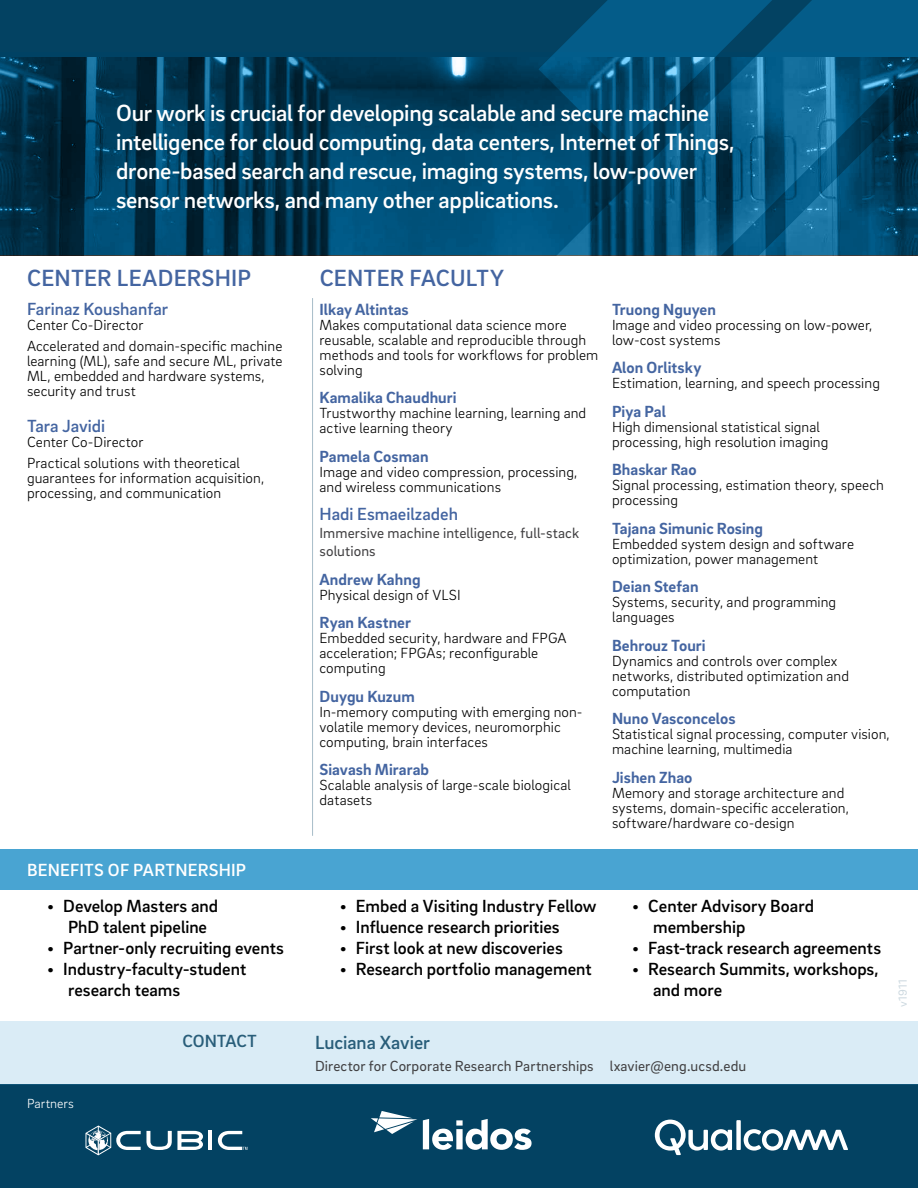
<style>
.page{position:relative;width:918px;height:1188px;background:#fff}
.page>*{position:absolute;margin:0;border:0;box-sizing:border-box;transform-origin:0 0}
.t1{font:500 24px/28.8px "Brix Sans";letter-spacing:-.01em;color:#fff}
.t2{font:500 24px "Brix Sans";letter-spacing:.005em;color:#4465a1}
.t3{font:500 19.5px "Brix Sans";color:#295e7a}
.t4{font:500 18px/21px "Brix Sans";color:#000}
.t5{font:500 18px "Brix Sans";color:#4465a1}
.t6{font:500 18px "Brix Sans";letter-spacing:.01em;color:#fff}
.t7{font:500 18px "Brix Sans";letter-spacing:-.005em;color:#295e7a}
.t8{font:700 16.5px "Brix Sans";letter-spacing:.005em;color:#4465a1}
.t9{font:300 15px/15px "Brix Sans";letter-spacing:.005em;color:#000}
.t10{font:15px/18px "Brix Sans";letter-spacing:.01em;color:#414042}
.t11{font:300 13.5px "Brix Sans";color:#fff}
.t12{font:12px "Brix Sans";letter-spacing:.025em;color:#cdd9e0}
</style>
<div class="page">
<div style="left:0;top:849px;width:918px;height:41px;background:#49a4d2"></div>
<div style="left:0;top:0;width:918px;height:56px;background:#034262"></div>
<div style="left:0;top:1085px;width:918px;height:103px;background:#034262"></div>
<svg style="left:521px;top:0;width:397px;height:256px;fill:#045c89"></svg>
<hr style="left:312px;top:298px;width:1px;height:538px;background:#a7bdc8">
<svg style="left:0;top:52px;width:918px;height:203px;background:#034667"></svg>
<div style="left:0;top:1021px;width:918px;height:64px;background:#daecf6"></div>
<hr style="left:208px;top:1131px;width:4px;height:19px;background:#fff">
<svg style="left:218px;top:1131px;width:30px;height:19px"></svg>
<svg style="left:86px;top:1126px;width:117px;height:29px"></svg>
<svg style="left:371px;top:1111px;width:161px;height:39px"></svg>
<svg style="left:655px;top:1120px;width:193px;height:35px"></svg>
<p class="t1" style="left:116px;top:98px;width:620px">Our work is crucial for developing scalable and secure machine intelligence for cloud computing, data centers, Internet of Things, drone-based search and rescue, imaging systems, low-power sensor networks, and many other applications.</p>
<h1 class="t2" style="left:27px;top:262px;width:226px">CENTER LEADERSHIP</h1>
<p class="t5" style="left:27px;top:297px;width:143px">Farinaz Koushanfar</p>
<p class="t9" style="left:27px;top:313px;width:257px;line-height:21.8px">Center Co-Director<br>Accelerated and domain-specific machine</p>
<p class="t9" style="left:27px;top:353px;width:257px">learning (ML), safe and secure ML, private<br>ML, embedded and hardware systems, security and trust</p>
<p class="t5" style="left:27px;top:414px;width:80px">Tara Javidi</p>
<p class="t9" style="left:27px;top:430px;width:214px;line-height:21.8px">Center Co-Director<br>Practical solutions with theoretical</p>
<p class="t9" style="left:27px;top:470px;width:239px">guarantees for information acquisition, processing, and communication</p>
<h1 class="t2" style="left:320px;top:262px;width:186px">CENTER FACULTY</h1>
<p class="t8" style="left:320px;top:298px;width:91px">Ilkay Altintas</p>
<p class="t9" style="left:320px;top:316px;width:280px">Makes computational data science more reusable, scalable and reproducible through methods and tools for workflows for problem solving</p>
<p class="t8" style="left:320px;top:387px;width:139px">Kamalika Chaudhuri</p>
<p class="t9" style="left:320px;top:405px;width:268px">Trustworthy machine learning, learning and active learning theory</p>
<p class="t8" style="left:320px;top:445px;width:111px">Pamela Cosman</p>
<p class="t9" style="left:320px;top:463px;width:259px">Image and video compression, processing, and wireless communications</p>
<p class="t5" style="left:320px;top:502px;width:140px">Hadi Esmaeilzadeh</p>
<p class="t10" style="left:320px;top:523px;width:261px">Immersive machine intelligence, full-stack solutions</p>
<p class="t8" style="left:320px;top:568px;width:103px">Andrew Kahng</p>
<p class="t9" style="left:320px;top:586px;width:143px">Physical design of VLSI</p>
<p class="t8" style="left:320px;top:612px;width:93px">Ryan Kastner</p>
<p class="t9" style="left:320px;top:630px;width:249px">Embedded security, hardware and FPGA acceleration; FPGAs; reconfigurable computing</p>
<p class="t8" style="left:320px;top:685px;width:97px">Duygu Kuzum</p>
<p class="t9" style="left:320px;top:703px;width:265px">In-memory computing with emerging non&shy;volatile memory devices, neuromorphic computing, brain interfaces</p>
<p class="t8" style="left:320px;top:759px;width:111px">Siavash Mirarab</p>
<p class="t9" style="left:320px;top:777px;width:253px">Scalable analysis of large-scale biological datasets</p>
<p class="t8" style="left:612px;top:298px;width:105px">Truong Nguyen</p>
<p class="t9" style="left:612px;top:316px;width:262px">Image and video processing on low-power, low-cost systems</p>
<p class="t8" style="left:612px;top:357px;width:91px">Alon Orlitsky</p>
<p class="t9" style="left:612px;top:375px;width:269px">Estimation, learning, and speech processing</p>
<p class="t8" style="left:612px;top:400px;width:55px">Piya Pal</p>
<p class="t9" style="left:612px;top:418px;width:218px">High dimensional statistical signal processing, high resolution imaging</p>
<p class="t8" style="left:612px;top:459px;width:86px">Bhaskar Rao</p>
<p class="t9" style="left:612px;top:477px;width:274px">Signal processing, estimation theory, speech processing</p>
<p class="t8" style="left:612px;top:517px;width:153px">Tajana Simunic Rosing</p>
<p class="t9" style="left:612px;top:535px;width:244px">Embedded system design and software optimization, power management</p>
<p class="t8" style="left:612px;top:576px;width:88px">Deian Stefan</p>
<p class="t9" style="left:612px;top:594px;width:226px">Systems, security, and programming languages</p>
<p class="t8" style="left:612px;top:634px;width:95px">Behrouz Touri</p>
<p class="t9" style="left:612px;top:652px;width:239px">Dynamics and controls over complex networks, distributed optimization and computation</p>
<p class="t8" style="left:612px;top:708px;width:125px">Nuno Vasconcelos</p>
<p class="t9" style="left:612px;top:726px;width:279px">Statistical signal processing, computer vision, machine learning, multimedia</p>
<p class="t8" style="left:612px;top:766px;width:82px">Jishen Zhao</p>
<p class="t9" style="left:612px;top:784px;width:239px">Memory and storage architecture and systems, domain-specific acceleration, software/hardware co-design</p>
<p class="t6" style="left:27px;top:858px;width:221px">BENEFITS OF PARTNERSHIP</p>
<p class="t4" style="left:47px;top:895px;width:172px;text-align:center">• Develop Masters and<br>PhD talent pipeline</p>
<p class="t4" style="left:47px;top:937px;width:238px">• Partner-only recruiting events</p>
<p class="t4" style="left:68px;top:958px;width:180px;text-indent:-21px">• Industry-faculty-student research teams</p>
<p class="t4" style="left:340px;top:895px;width:258px">• Embed a Visiting Industry Fellow</p>
<p class="t4" style="left:340px;top:916px;width:221px">• Influence research priorities</p>
<p class="t4" style="left:340px;top:937px;width:225px">• First look at new discoveries</p>
<p class="t4" style="left:340px;top:958px;width:253px">• Research portfolio management</p>
<p class="t4" style="left:653px;top:895px;width:162px;text-indent:-21px">• Center Advisory Board membership</p>
<p class="t4" style="left:632px;top:937px;width:250px">• Fast-track research agreements</p>
<p class="t4" style="left:653px;top:958px;width:227px;text-indent:-21px">• Research Summits, workshops, and more</p>
<p class="t11" style="left:27px;top:1095px;width:49px">Partners</p>
<p class="t7" style="left:182px;top:1030px;width:76px">CONTACT</p>
<h2 class="t3" style="left:315px;top:1029px;width:117px">Luciana Xavier</h2>
<p class="t10" style="left:315px;top:1056px;width:433px">Director for Corporate Research Partnerships lxavier@eng.ucsd.edu</p>
<p class="t12" style="left:895px;top:1007px;width:29px;rotate:-90deg">v1911</p>
</div>
